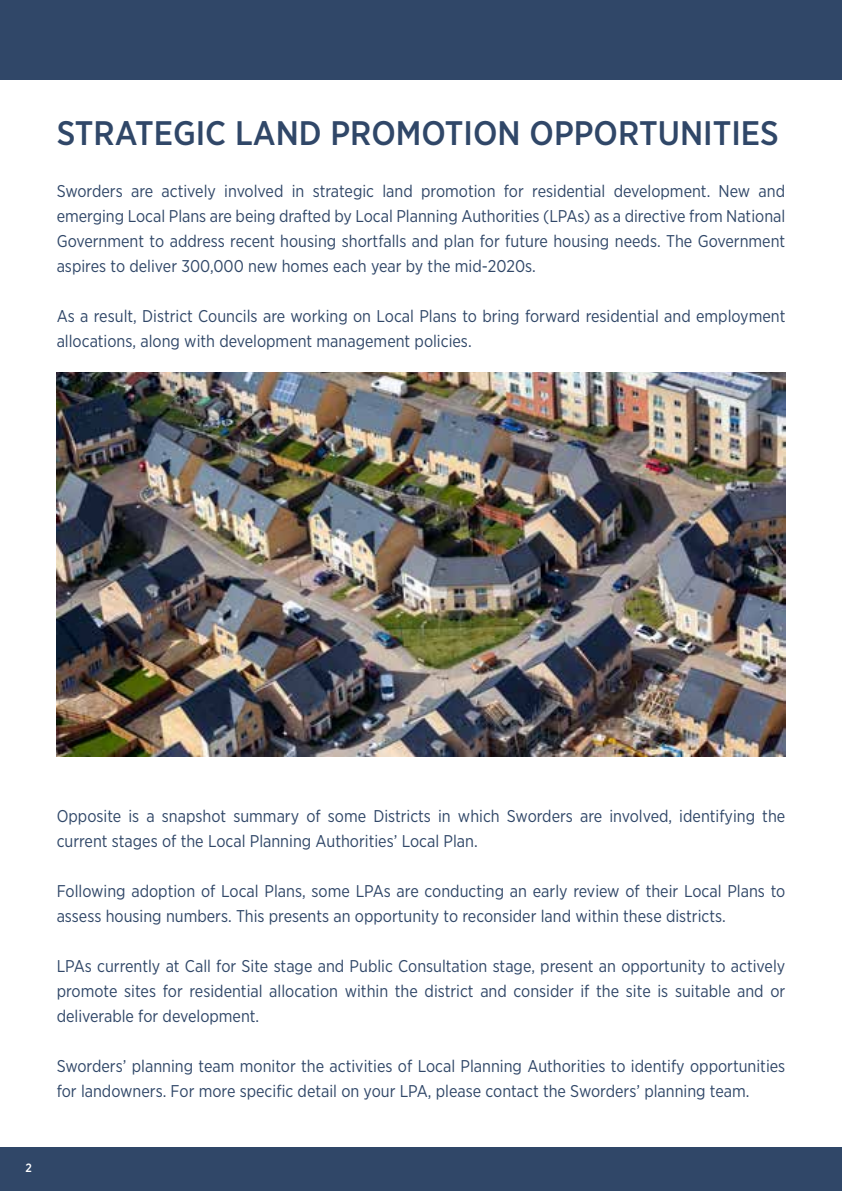
<style>
.page{position:relative;width:842px;height:1191px;background:#fff}
.page>*{position:absolute;margin:0;border:0;box-sizing:border-box;transform-origin:0 0}
.t1{font:500 34px "Gotham Narrow";color:#304768}
.t2{font:17px/25px "Gotham Narrow";color:#304768}
.t3{font:500 12px "Gotham Narrow";color:#fff}
</style>
<div class="page">
<div style="left:0;top:0;width:842px;height:79px;background:#304768"></div>
<img style="left:57px;top:372px;width:728px;height:384px">
<div style="left:0;top:1147px;width:842px;height:44px;background:#304768"></div>
<h1 class="t1" style="left:57px;top:111px;width:724px">STRATEGIC LAND PROMOTION OPPORTUNITIES</h1>
<p class="t2" style="left:57px;top:178px;width:730px;text-align:justify">Sworders are actively involved in strategic land promotion for residential development. New and emerging Local Plans are being drafted by Local Planning Authorities (LPAs) as a directive from National Government to address recent housing shortfalls and plan for future housing needs. The Government aspires to deliver 300,000 new homes each year by the mid-2020s.</p>
<p class="t2" style="left:57px;top:303px;width:730px">As a result, District Councils are working on Local Plans to bring forward residential and employment allocations, along with development management policies.</p>
<p class="t3" style="left:26px;top:1160px;width:8px">2</p>
<p class="t2" style="left:57px;top:803px;width:730px">Opposite is a snapshot summary of some Districts in which Sworders are involved, identifying the current stages of the Local Planning Authorities’ Local Plan.</p>
<p class="t2" style="left:57px;top:878px;width:730px">Following adoption of Local Plans, some LPAs are conducting an early review of their Local Plans to assess housing numbers. This presents an opportunity to reconsider land within these districts.</p>
<p class="t2" style="left:57px;top:953px;width:730px;text-align:justify">LPAs currently at Call for Site stage and Public Consultation stage, present an opportunity to actively promote sites for residential allocation within the district and consider if the site is suitable and or deliverable for development.</p>
<p class="t2" style="left:57px;top:1053px;width:730px">Sworders’ planning team monitor the activities of Local Planning Authorities to identify opportunities for landowners. For more specific detail on your LPA, please contact the Sworders’ planning team.</p>
</div>
